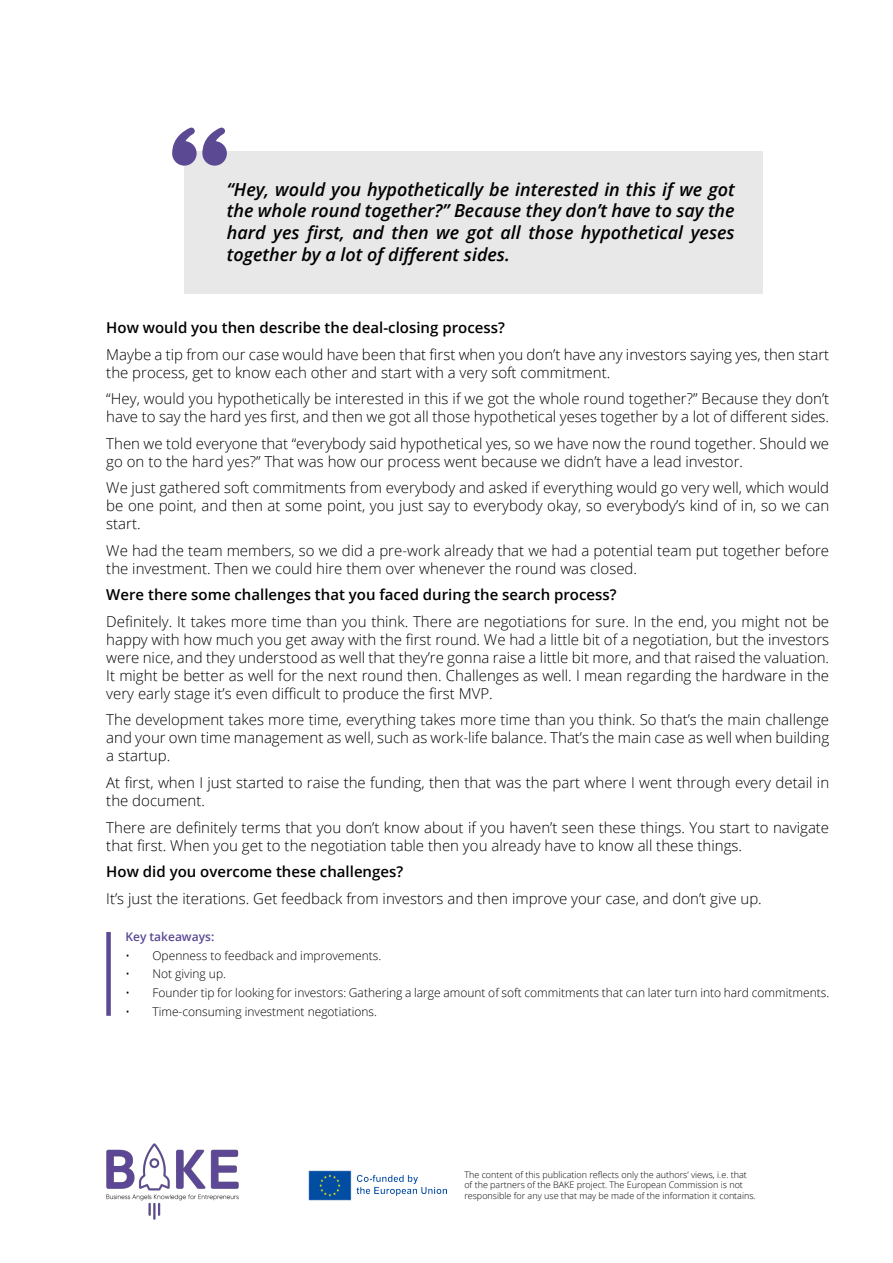
<style>
.page{position:relative;width:893px;height:1263px;background:#fff}
.page>*{position:absolute;margin:0;border:0;box-sizing:border-box;transform-origin:0 0}
.t1{font:italic 600 18px/21.6px "Open Sans";color:#000;text-align:justify}
.t2{font:300 15px/18px "Open Sans";color:#000}
.t3{font:600 15px "Open Sans";color:#000}
.t4{font:300 12px "Open Sans";color:#000}
.t5{font:600 12px "Open Sans";color:#5c4994}
.t6{font:300 9px/10.8px "Open Sans";color:#000}
</style>
<div class="page">
<img style="left:106px;top:1143px;width:133px;height:77px">
<img style="left:308px;top:1170px;width:139px;height:31px">
<div style="left:184px;top:151px;width:579px;height:142px;background:#e8e8e8"></div>
<svg style="left:172px;top:127px;width:55px;height:39px"></svg>
<div style="left:106px;top:932px;width:5px;height:84px;background:#5c4994"></div>
<p class="t1" style="left:227px;top:178px;width:509px">“Hey, would you hypothetically be interested in this if we got the whole round together?” Because they don’t have to say the hard yes first, and then we got all those hypothetical yeses together by a lot of different sides.</p>
<p class="t3" style="left:106px;top:318px;width:400px">How would you then describe the deal-closing process?</p>
<p class="t2" style="left:106px;top:345px;width:724px">Maybe a tip from our case would have been that first when you don’t have any investors saying yes, then start the process, get to know each other and start with a very soft commitment.</p>
<p class="t2" style="left:106px;top:390px;width:724px">“Hey, would you hypothetically be interested in this if we got the whole round together?” Because they don’t have to say the hard yes first, and then we got all those hypothetical yeses together by a lot of different sides.</p>
<p class="t2" style="left:106px;top:434px;width:724px">Then we told everyone that “everybody said hypothetical yes, so we have now the round together. Should we go on to the hard yes?” That was how our process went because we didn’t have a lead investor.</p>
<p class="t2" style="left:106px;top:479px;width:724px;text-align:justify">We just gathered soft commitments from everybody and asked if everything would go very well, which would be one point, and then at some point, you just say to everybody okay, so everybody’s kind of in, so we can start.</p>
<p class="t2" style="left:106px;top:541px;width:724px">We had the team members, so we did a pre-work already that we had a potential team put together before the investment. Then we could hire them over whenever the round was closed.</p>
<p class="t3" style="left:106px;top:585px;width:512px">Were there some challenges that you faced during the search process?</p>
<p class="t2" style="left:106px;top:612px;width:724px;text-align:justify">Definitely. It takes more time than you think. There are negotiations for sure. In the end, you might not be happy with how much you get away with the first round. We had a little bit of a negotiation, but the investors were nice, and they understood as well that they’re gonna raise a little bit more, and that raised the valuation.<br>It might be better as well for the next round then. Challenges as well. I mean regarding the hardware in the very early stage it’s even difficult to produce the first MVP.</p>
<p class="t2" style="left:106px;top:711px;width:724px;text-align:justify">The development takes more time, everything takes more time than you think. So that’s the main challenge and your own time management as well, such as work-life balance. That’s the main case as well when building a startup.</p>
<p class="t2" style="left:106px;top:773px;width:724px">At first, when I just started to raise the funding, then that was the part where I went through every detail in the document.</p>
<p class="t2" style="left:106px;top:818px;width:724px">There are definitely terms that you don’t know about if you haven’t seen these things. You start to navigate that first. When you get to the negotiation table then you already have to know all these things.</p>
<p class="t3" style="left:106px;top:861px;width:298px">How did you overcome these challenges?</p>
<p class="t2" style="left:106px;top:889px;width:657px">It’s just the iterations. Get feedback from investors and then improve your case, and don’t give up.</p>
<p class="t5" style="left:125px;top:928px;width:90px">Key takeaways:</p>
<p class="t4" style="left:125px;top:947px;width:257px">• Openness to feedback and improvements.</p>
<p class="t4" style="left:125px;top:966px;width:102px">• Not giving up.</p>
<p class="t4" style="left:125px;top:984px;width:705px">• Founder tip for looking for investors: Gathering a large amount of soft commitments that can later turn into hard commitments.</p>
<p class="t4" style="left:125px;top:1003px;width:253px">• Time-consuming investment negotiations.</p>
<p class="t6" style="left:464px;top:1169px;width:293px">The content of this publication reflects only the authors’ views, i.e. that of the partners of the BAKE project. The European Commission is not responsible for any use that may be made of the information it contains.</p>
</div>
